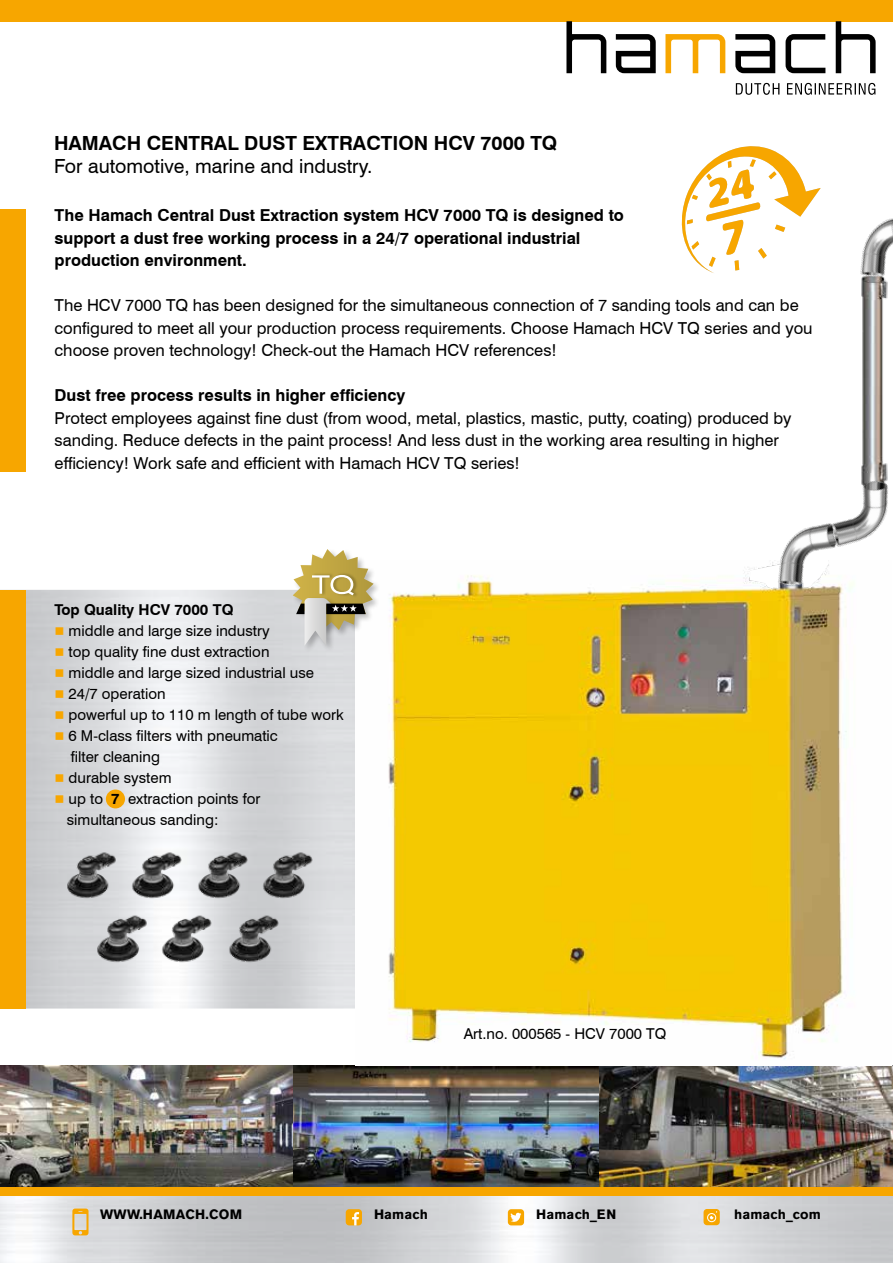
<style>
.page{position:relative;width:893px;height:1263px;background:#fff}
.page>*{position:absolute;margin:0;border:0;box-sizing:border-box;transform-origin:0 0}
.t1{font:700 19.5px "Swiss 721 BTWGL4";color:#000}
.t2{font:19.5px "Swiss 721 BTWGL4";color:#000}
.t3{font:16.5px/22.5px "Swiss 721 BTWGL4";color:#000}
.t4{font:700 16.5px/22.5px "Swiss 721 BTWGL4";color:#000}
.t5{font:15px/21px "Swiss 721 BTWGL4";color:#000}
.t6{font:700 15px "Swiss 721 BTWGL4";color:#000}
.t7{font:700 13.5px "Akzidenz Grotesk Pro";letter-spacing:.01em;color:#000}
.s1{color:#f7a600}
.s2{font-weight:700}
</style>
<div class="page">
<div style="left:0;top:0;width:893px;height:21px;background:#f7a600"></div>
<div style="left:0;top:209px;width:26px;height:262px;background:#f7a600"></div>
<svg style="left:681px;top:146px;width:140px;height:127px"></svg>
<img style="left:26px;top:590px;width:329px;height:418px">
<div style="left:0;top:590px;width:26px;height:418px;background:#f7a600"></div>
<svg style="left:735px;top:21px;width:141px;height:52px"></svg>
<svg style="left:665px;top:34px;width:60px;height:39px"></svg>
<svg style="left:566px;top:21px;width:90px;height:52px"></svg>
<svg style="left:736px;top:83px;width:139px;height:12px"></svg>
<img style="left:0;top:1065px;width:893px;height:198px">
<div style="left:346px;top:1209px;width:16px;height:16px;background:#f7a600;border-radius:3px"></div>
<svg style="left:352px;top:1212px;width:7px;height:13px"></svg>
<div style="left:508px;top:1209px;width:16px;height:16px;background:#f7a600;border-radius:3px"></div>
<svg style="left:510px;top:1213px;width:11px;height:9px"></svg>
<div style="left:703px;top:1209px;width:17px;height:16px;background:#f7a600;border-radius:3px"></div>
<svg style="left:707px;top:1211px;width:10px;height:11px"></svg>
<svg style="left:72px;top:1208px;width:17px;height:27px"></svg>
<div style="left:0;top:1187px;width:893px;height:9px;background:#f7a600"></div>
<img style="left:388px;top:566px;width:466px;height:494px">
<img style="left:861px;top:290px;width:27px;height:181px">
<img style="left:860px;top:218px;width:33px;height:72px">
<img style="left:767px;top:526px;width:77px;height:74px">
<img style="left:814px;top:471px;width:74px;height:85px">
<div style="left:292px;top:548px;width:89px;height:90px;background:#000;opacity:.25"></div>
<div style="left:303px;top:596px;width:39px;height:58px;background:#d9dadd"></div>
<svg style="left:293px;top:549px;width:81px;height:97px"></svg>
<img style="left:97px;top:907px;width:51px;height:60px">
<img style="left:158px;top:907px;width:55px;height:60px">
<img style="left:224px;top:907px;width:55px;height:60px">
<img style="left:67px;top:844px;width:50px;height:60px">
<img style="left:128px;top:844px;width:55px;height:60px">
<img style="left:193px;top:844px;width:55px;height:60px">
<img style="left:259px;top:844px;width:55px;height:60px">
<div style="left:106px;top:789px;width:19px;height:19px;background:#f7a600;border-radius:50%"></div>
<p class="t1" style="left:54px;top:130px;width:505px">HAMACH CENTRAL DUST EXTRACTION HCV 7000 TQ</p>
<p class="t2" style="left:54px;top:152px;width:320px">For automotive, marine and industry.</p>
<p class="t4" style="left:55px;top:204px;width:571px">The Hamach Central Dust Extraction system HCV 7000 TQ is designed to support a dust free working process in a 24/7 operational industrial production environment.</p>
<p class="t3" style="left:55px;top:294px;width:759px">The HCV 7000 TQ has been designed for the simultaneous connection of 7 sanding tools and can be configured to meet all your production process requirements. Choose Hamach HCV TQ series and you choose proven technology! Check-out the Hamach HCV references!</p>
<p class="t4" style="left:55px;top:384px;width:352px">Dust free process results in higher efficiency</p>
<p class="t3" style="left:55px;top:406px;width:738px">Protect employees against fine dust (from wood, metal, plastics, mastic, putty, coating) produced by sanding. Reduce defects in the paint process! And less dust in the working area resulting in higher efficiency! Work safe and efficient with Hamach HCV TQ series!</p>
<p class="t6" style="left:54px;top:600px;width:181px">Top Quality HCV 7000 TQ</p>
<p class="t5" style="left:54px;top:620px;width:217px"><span class="s1">▪</span> middle and large size industry</p>
<p class="t5" style="left:54px;top:641px;width:217px"><span class="s1">▪</span> top quality fine dust extraction</p>
<p class="t5" style="left:54px;top:662px;width:261px"><span class="s1">▪</span> middle and large sized industrial use</p>
<p class="t5" style="left:54px;top:683px;width:113px"><span class="s1">▪</span> 24/7 operation</p>
<p class="t5" style="left:54px;top:704px;width:291px"><span class="s1">▪</span> powerful up to 110 m length of tube work</p>
<p class="t5" style="left:71px;top:725px;width:209px;text-indent:-16px"><span class="s1">▪</span> 6 M-class filters with pneumatic filter cleaning</p>
<p class="t5" style="left:54px;top:767px;width:119px"><span class="s1">▪</span> durable system</p>
<p class="t5" style="left:67px;top:788px;width:195px;text-indent:-12px"><span class="s1">▪</span> up to <span class="s2">7</span> extraction points for simultaneous sanding:</p>
<p class="t5" style="left:464px;top:1023px;width:204px">Art.no. 000565 - HCV 7000 TQ</p>
<p class="t7" style="left:100px;top:1206px;width:143px">WWW.HAMACH.COM</p>
<p class="t7" style="left:374px;top:1206px;width:55px">Hamach</p>
<p class="t7" style="left:536px;top:1205px;width:82px">Hamach_EN</p>
<p class="t7" style="left:734px;top:1205px;width:88px">hamach_com</p>
</div>
